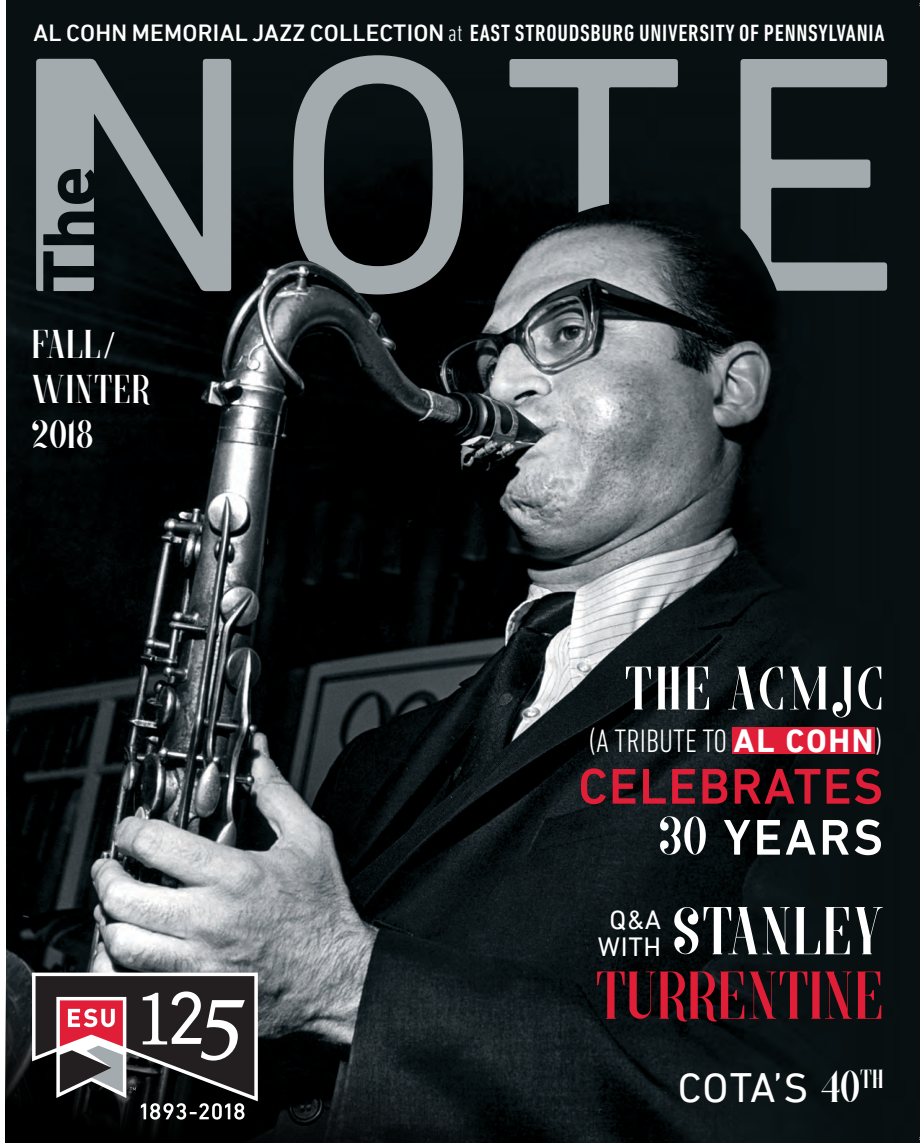
<style>
.page{position:relative;width:920px;height:1143px;background:#fff}
.page>*{position:absolute;margin:0;border:0;box-sizing:border-box;transform-origin:0 0}
.t1{font:63px "MORVA";letter-spacing:.03em;color:#e01e37}
.t2{font:63px "MORVA";letter-spacing:.05em;color:#fff}
.t3{font:57.15px "MORVA";letter-spacing:.075em;color:#fff}
.t4{font:500 51px/51px "DIN Next LT Pro";letter-spacing:.025em;color:#e01e37;text-align:right}
.t5{font:42px "DIN Next LT Pro";color:#fff}
.t6{font:37.5px/45px "MORVA";letter-spacing:.05em;color:#fff}
.t7{font:300 condensed 33px "DIN Next LT Pro";color:#fff}
.t8{font:27px/27px "DIN Next LT Pro";color:#fff;text-align:center}
.t9{font:500 condensed 24px "DIN Next LT Pro";letter-spacing:.03em;color:#fff}
.s1{font-stretch:normal}
.s2{font-weight:300}
.s3{font-family:"DIN Next LT Pro";font-weight:300}
.s4{font-weight:700;font-stretch:normal}
.s5{font-family:"MORVA";font-weight:400;color:#fff}
.s6{color:#fff}
.s7{font-family:"MORVA"}
</style>
<div class="page">
<img style="left:6px;top:0;width:913px;height:1143px">
<svg style="left:5px;top:941px;width:570px;height:202px;background:#272d2f"></svg>
<svg style="left:293px;top:55px;width:170px;height:239px;background:#44494b"></svg>
<svg style="left:509px;top:59px;width:169px;height:143px;background:#3c4346"></svg>
<svg style="left:740px;top:59px;width:147px;height:232px;background:#4c5456"></svg>
<svg style="left:36px;top:59px;width:195px;height:232px;background:#555c5f"></svg>
<img style="left:220px;top:260px;width:178px;height:140px">
<img style="left:435px;top:202px;width:355px;height:389px">
<svg style="left:32px;top:973px;width:226px;height:147px"></svg>
<div style="left:731px;top:727px;width:143px;height:27px;background:#e01e37"></div>
<p class="t9" style="left:34px;top:20px;width:852px"><span class="s1">AL COHN MEMORIAL JAZZ COLLECTION</span><span class="s2">AT</span> EAST STROUDSBURG UNIVERSITY OF PENNSYLVANIA</p>
<h3 class="t6" style="left:32px;top:323px;width:119px">FALL<span class="s3">/<br></span>WINTER<br>2018</h3>
<h2 class="t3" style="left:625px;top:656px;width:259px">THE ACMJC</h2>
<h3 class="t7" style="left:588px;top:722px;width:296px">(A TRIBUTE TO <span class="s4">Al Cohn</span>)</h3>
<h3 class="t4" style="left:578px;top:761px;width:306px">CELEBRATES<br><span class="s5">30</span> <span class="s6">YEARS</span></h3>
<h1 class="t2" style="left:672px;top:896px;width:212px">STANLEY</h1>
<h1 class="t1" style="left:596px;top:960px;width:288px">TURRENTINE</h1>
<p class="t8" style="left:597px;top:906px;width:65px">Q&amp;A with</p>
<h3 class="t5" style="left:677px;top:1063px;width:207px">COTA’s <span class="s7">40</span><sup>TH</sup></h3>
</div>
